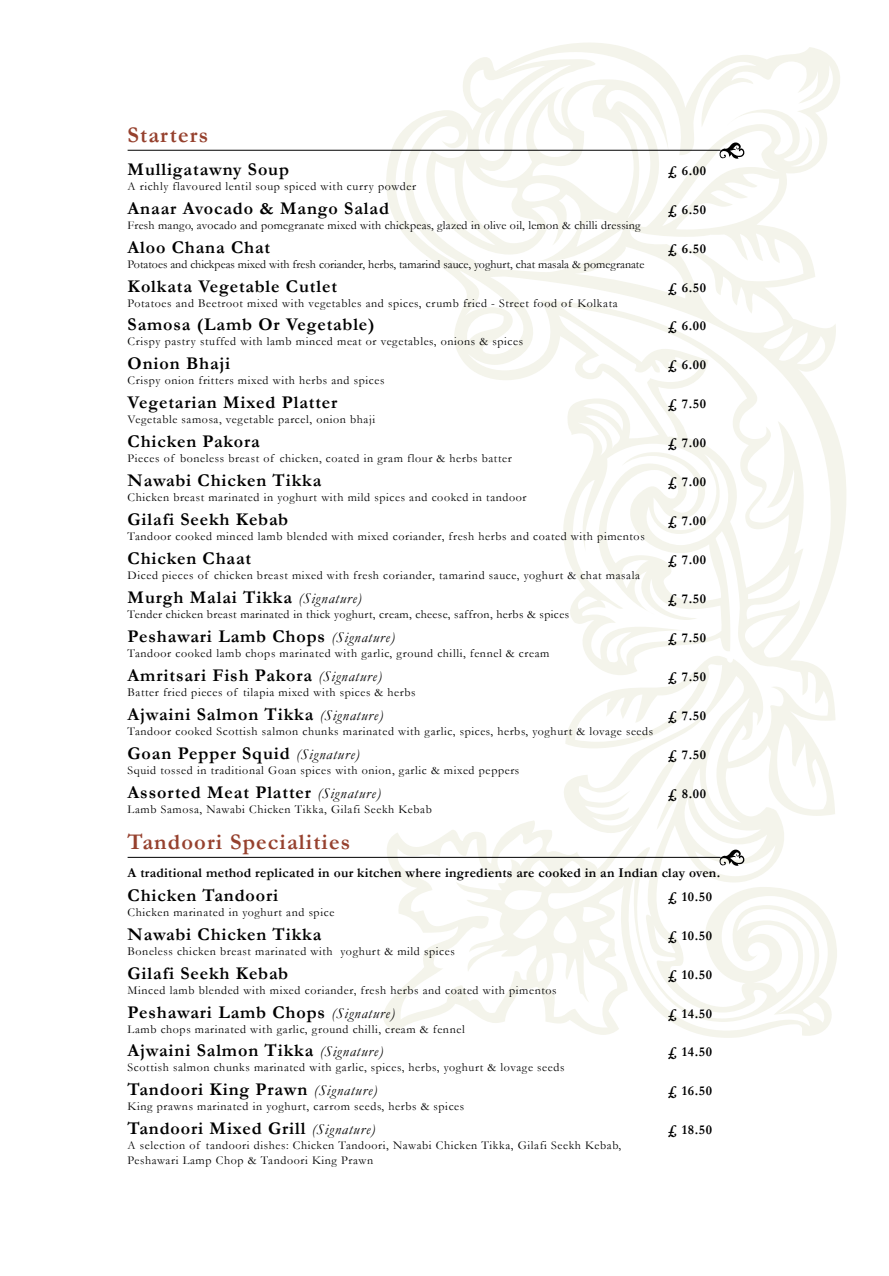
<style>
.page{position:relative;width:889px;height:1276px;background:#fff}
.page>*{position:absolute;margin:0;border:0;box-sizing:border-box;transform-origin:0 0}
.t1{font:700 22.5px "Garamond";letter-spacing:.05em;color:#96412e}
.t2{font:700 18px "Garamond";letter-spacing:.05em;color:#000}
.t3{font:700 13.5px "Garamond";letter-spacing:.02em;color:#000}
.t4{font:12px/15px "Garamond";letter-spacing:.05em;color:#000}
.t5{font:12px "Garamond";color:#000}
.t6{font:12px "Garamond";letter-spacing:.02em;color:#000}
.t7{font:12px "Garamond";letter-spacing:.03em;color:#000}
.s1{font-weight:400;font-style:italic;font-size:15px}
</style>
<div class="page">
<svg style="left:357px;top:43px;width:489px;height:995px"></svg>
<svg style="left:719px;top:142px;width:26px;height:17px"></svg>
<hr style="left:128px;top:150px;width:592px;height:1px;background:#000">
<svg style="left:719px;top:849px;width:26px;height:17px"></svg>
<hr style="left:128px;top:857px;width:592px;height:1px;background:#000">
<h1 class="t1" style="left:128px;top:122px;width:82px">Starters</h1>
<h2 class="t2" style="left:128px;top:158px;width:163px">Mulligatawny Soup</h2>
<p class="t3" style="left:668px;top:162px;width:40px">£ 6.00</p>
<p class="t4" style="left:128px;top:178px;width:290px">A richly flavoured lentil soup spiced with curry powder</p>
<h2 class="t2" style="left:128px;top:197px;width:263px">Anaar Avocado &amp; Mango Salad</h2>
<p class="t3" style="left:668px;top:201px;width:40px">£ 6.50</p>
<p class="t6" style="left:128px;top:218px;width:514px">Fresh mango, avocado and pomegranate mixed with chickpeas, glazed in olive oil, lemon &amp; chilli dressing</p>
<h2 class="t2" style="left:128px;top:236px;width:144px">Aloo Chana Chat</h2>
<p class="t3" style="left:668px;top:240px;width:40px">£ 6.50</p>
<p class="t5" style="left:128px;top:257px;width:518px">Potatoes and chickpeas mixed with fresh coriander, herbs, tamarind sauce, yoghurt, chat masala &amp; pomegranate</p>
<h2 class="t2" style="left:128px;top:275px;width:211px">Kolkata Vegetable Cutlet</h2>
<p class="t3" style="left:668px;top:279px;width:40px">£ 6.50</p>
<p class="t4" style="left:128px;top:295px;width:491px">Potatoes and Beetroot mixed with vegetables and spices, crumb fried - Street food of Kolkata</p>
<h2 class="t2" style="left:128px;top:314px;width:248px">Samosa (Lamb Or Vegetable)</h2>
<p class="t3" style="left:668px;top:318px;width:40px">£ 6.00</p>
<p class="t4" style="left:128px;top:334px;width:397px">Crispy pastry stuffed with lamb minced meat or vegetables, onions &amp; spices</p>
<h2 class="t2" style="left:128px;top:353px;width:104px">Onion Bhaji</h2>
<p class="t3" style="left:668px;top:357px;width:40px">£ 6.00</p>
<p class="t4" style="left:128px;top:373px;width:258px">Crispy onion fritters mixed with herbs and spices</p>
<h2 class="t2" style="left:128px;top:392px;width:211px">Vegetarian Mixed Platter</h2>
<p class="t3" style="left:668px;top:396px;width:40px">£ 7.50</p>
<p class="t4" style="left:128px;top:412px;width:249px">Vegetable samosa, vegetable parcel, onion bhaji</p>
<h2 class="t2" style="left:128px;top:431px;width:134px">Chicken Pakora</h2>
<p class="t3" style="left:668px;top:435px;width:40px">£ 7.00</p>
<p class="t4" style="left:128px;top:451px;width:386px">Pieces of boneless breast of chicken, coated in gram flour &amp; herbs batter</p>
<h2 class="t2" style="left:128px;top:470px;width:195px">Nawabi Chicken Tikka</h2>
<p class="t3" style="left:668px;top:474px;width:40px">£ 7.00</p>
<p class="t4" style="left:128px;top:490px;width:400px">Chicken breast marinated in yoghurt with mild spices and cooked in tandoor</p>
<h2 class="t2" style="left:128px;top:509px;width:162px">Gilafi Seekh Kebab</h2>
<p class="t3" style="left:668px;top:513px;width:40px">£ 7.00</p>
<p class="t4" style="left:128px;top:529px;width:518px">Tandoor cooked minced lamb blended with mixed coriander, fresh herbs and coated with pimentos</p>
<h2 class="t2" style="left:128px;top:547px;width:125px">Chicken Chaat</h2>
<p class="t3" style="left:668px;top:552px;width:40px">£ 7.00</p>
<p class="t4" style="left:128px;top:567px;width:514px">Diced pieces of chicken breast mixed with fresh coriander, tamarind sauce, yoghurt &amp; chat masala</p>
<h2 class="t2" style="left:128px;top:586px;width:236px">Murgh Malai Tikka <span class="s1">(Signature)</span></h2>
<p class="t3" style="left:668px;top:590px;width:40px">£ 7.50</p>
<p class="t7" style="left:128px;top:607px;width:443px">Tender chicken breast marinated in thick yoghurt, cream, cheese, saffron, herbs &amp; spices</p>
<h2 class="t2" style="left:128px;top:625px;width:269px">Peshawari Lamb Chops <span class="s1">(Signature)</span></h2>
<p class="t3" style="left:668px;top:629px;width:40px">£ 7.50</p>
<p class="t4" style="left:128px;top:645px;width:423px">Tandoor cooked lamb chops marinated with garlic, ground chilli, fennel &amp; cream</p>
<h2 class="t2" style="left:128px;top:664px;width:256px">Amritsari Fish Pakora <span class="s1">(Signature)</span></h2>
<p class="t3" style="left:668px;top:668px;width:40px">£ 7.50</p>
<p class="t4" style="left:128px;top:684px;width:289px">Batter fried pieces of tilapia mixed with spices &amp; herbs</p>
<h2 class="t2" style="left:128px;top:703px;width:257px">Ajwaini Salmon Tikka <span class="s1">(Signature)</span></h2>
<p class="t3" style="left:668px;top:707px;width:40px">£ 7.50</p>
<p class="t4" style="left:128px;top:723px;width:527px">Tandoor cooked Scottish salmon chunks marinated with garlic, spices, herbs, yoghurt &amp; lovage seeds</p>
<h2 class="t2" style="left:128px;top:742px;width:233px">Goan Pepper Squid <span class="s1">(Signature)</span></h2>
<p class="t3" style="left:668px;top:746px;width:40px">£ 7.50</p>
<p class="t4" style="left:128px;top:762px;width:393px">Squid tossed in traditional Goan spices with onion, garlic &amp; mixed peppers</p>
<h2 class="t2" style="left:128px;top:781px;width:255px">Assorted Meat Platter <span class="s1">(Signature)</span></h2>
<p class="t3" style="left:668px;top:785px;width:40px">£ 8.00</p>
<p class="t4" style="left:128px;top:801px;width:306px">Lamb Samosa, Nawabi Chicken Tikka, Gilafi Seekh Kebab</p>
<h1 class="t1" style="left:128px;top:828px;width:224px">Tandoori Specialities</h1>
<p class="t3" style="left:128px;top:864px;width:594px">A traditional method replicated in our kitchen where ingredients are cooked in an Indian clay oven.</p>
<h2 class="t2" style="left:128px;top:884px;width:152px">Chicken Tandoori</h2>
<p class="t3" style="left:668px;top:888px;width:46px">£ 10.50</p>
<p class="t4" style="left:128px;top:904px;width:208px">Chicken marinated in yoghurt and spice</p>
<h2 class="t2" style="left:128px;top:923px;width:195px">Nawabi Chicken Tikka</h2>
<p class="t3" style="left:668px;top:927px;width:46px">£ 10.50</p>
<p class="t4" style="left:128px;top:943px;width:329px">Boneless chicken breast marinated with yoghurt &amp; mild spices</p>
<h2 class="t2" style="left:128px;top:962px;width:162px">Gilafi Seekh Kebab</h2>
<p class="t3" style="left:668px;top:966px;width:46px">£ 10.50</p>
<p class="t4" style="left:128px;top:982px;width:430px">Minced lamb blended with mixed coriander, fresh herbs and coated with pimentos</p>
<h2 class="t2" style="left:128px;top:1001px;width:269px">Peshawari Lamb Chops <span class="s1">(Signature)</span></h2>
<p class="t3" style="left:668px;top:1005px;width:46px">£ 14.50</p>
<p class="t4" style="left:128px;top:1021px;width:339px">Lamb chops marinated with garlic, ground chilli, cream &amp; fennel</p>
<h2 class="t2" style="left:128px;top:1040px;width:257px">Ajwaini Salmon Tikka <span class="s1">(Signature)</span></h2>
<p class="t3" style="left:668px;top:1044px;width:46px">£ 14.50</p>
<p class="t4" style="left:128px;top:1060px;width:438px">Scottish salmon chunks marinated with garlic, spices, herbs, yoghurt &amp; lovage seeds</p>
<h2 class="t2" style="left:128px;top:1079px;width:251px">Tandoori King Prawn <span class="s1">(Signature)</span></h2>
<p class="t3" style="left:668px;top:1083px;width:46px">£ 16.50</p>
<p class="t4" style="left:128px;top:1099px;width:338px">King prawns marinated in yoghurt, carrom seeds, herbs &amp; spices</p>
<h2 class="t2" style="left:128px;top:1118px;width:249px">Tandoori Mixed Grill <span class="s1">(Signature)</span></h2>
<p class="t3" style="left:668px;top:1122px;width:46px">£ 18.50</p>
<p class="t4" style="left:128px;top:1138px;width:495px">A selection of tandoori dishes: Chicken Tandoori, Nawabi Chicken Tikka, Gilafi Seekh Kebab,<br>Peshawari Lamp Chop &amp; Tandoori King Prawn</p>
</div>
